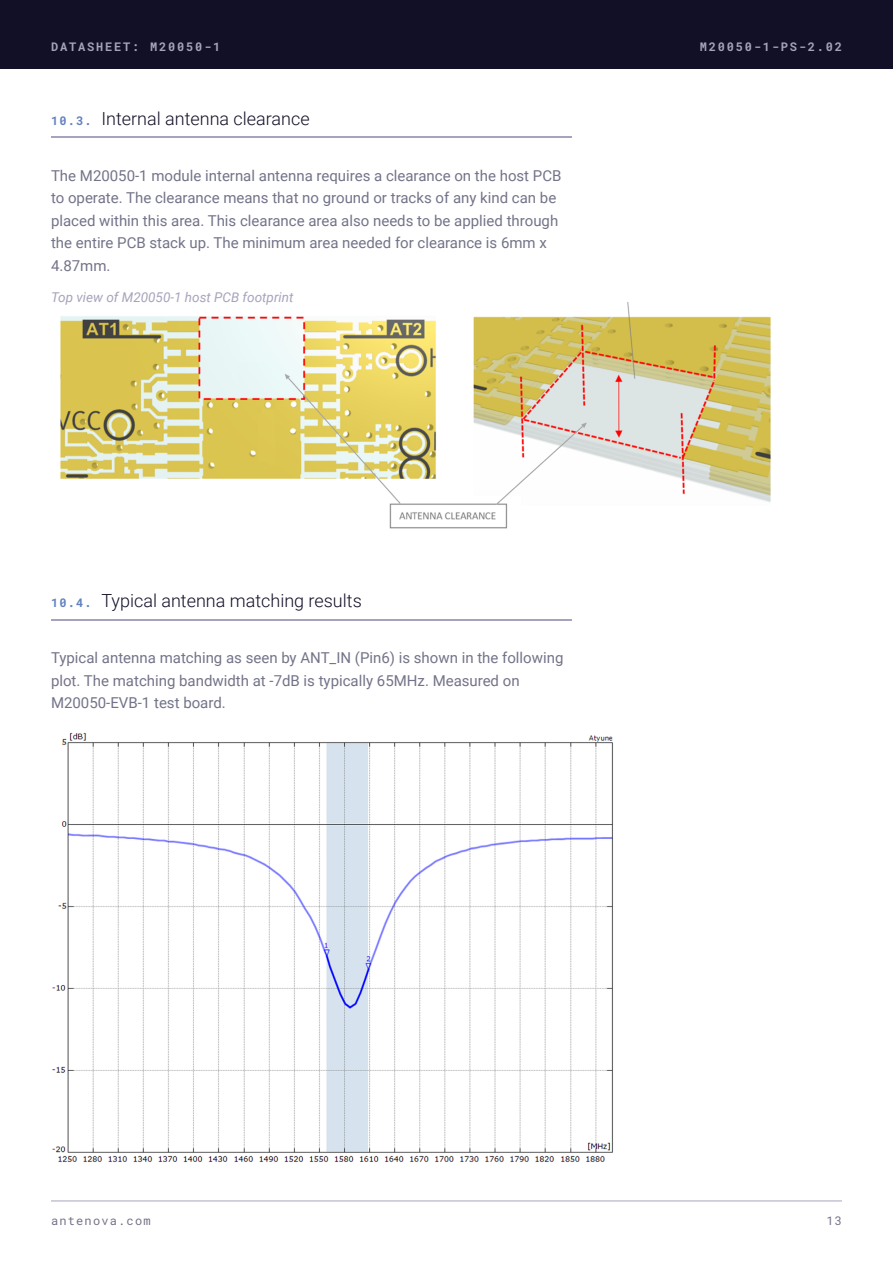
<style>
.page{position:relative;width:893px;height:1263px;background:#fff}
.page>*{position:absolute;margin:0;border:0;box-sizing:border-box;transform-origin:0 0}
.t1{font:300 18px "Roboto";color:#111026}
.t2{font:15px/22.5px "Roboto";color:#737389}
.t3{font:italic 13.5px "Roboto";color:#a5a4bc}
.t4{font:700 12px "Roboto Mono";letter-spacing:.15em;color:#a5a4bc}
.t5{font:12px "Roboto Mono";letter-spacing:.1em;color:#747288}
.s1{font-family:"Roboto Mono";font-weight:700;font-size:12px;color:#6281c0}
</style>
<div class="page">
<div style="left:0;top:0;width:893px;height:68px;background:#111026"></div>
<hr style="left:51px;top:1201px;width:791px;height:1px;background:#a5a4bc">
<hr style="left:51px;top:137px;width:520px;height:1px;background:#a5a4bc">
<hr style="left:51px;top:619px;width:520px;height:1px;background:#a5a4bc">
<img style="left:60px;top:302px;width:711px;height:227px">
<img style="left:52px;top:732px;width:561px;height:430px">
<p class="t4" style="left:51px;top:38px;width:171px">DATASHEET: M20050-1</p>
<p class="t4" style="left:700px;top:38px;width:144px">M20050-1-PS-2.02</p>
<p class="t1" style="left:51px;top:106px;width:260px"><span class="s1">10.3.</span> Internal antenna clearance</p>
<p class="t2" style="left:51px;top:163px;width:512px">The M20050-1 module internal antenna requires a clearance on the host PCB to operate. The clearance means that no ground or tracks of any kind can be placed within this area. This clearance area also needs to be applied through the entire PCB stack up. The minimum area needed for clearance is 6mm x 4.87mm.</p>
<p class="t3" style="left:51px;top:288px;width:244px">Top view of M20050-1 host PCB footprint</p>
<p class="t1" style="left:51px;top:588px;width:312px"><span class="s1">10.4.</span> Typical antenna matching results</p>
<p class="t2" style="left:51px;top:646px;width:514px">Typical antenna matching as seen by ANT_IN (Pin6) is shown in the following plot. The matching bandwidth at -7dB is typically 65MHz. Measured on<br>M20050-EVB-1 test board.</p>
<p class="t5" style="left:51px;top:1212px;width:101px">antenova.com</p>
<p class="t5" style="left:826px;top:1212px;width:17px">13</p>
</div>
